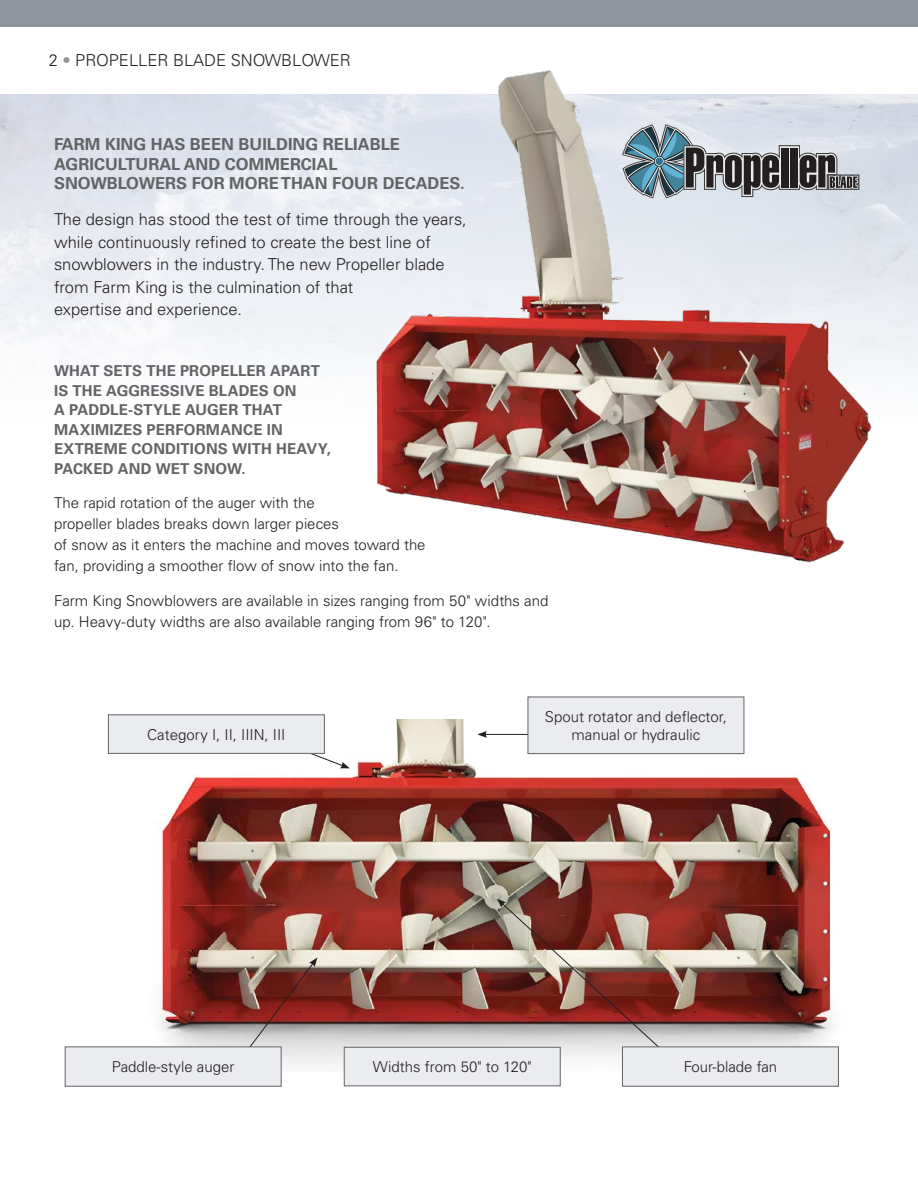
<style>
.page{position:relative;width:918px;height:1188px;background:#fff}
.page>*{position:absolute;margin:0;border:0;box-sizing:border-box;transform-origin:0 0}
.t1{font:300 16.5px/22.5px "Univers LT Std";color:#231f20}
.t2{font:700 16.5px/19.5px "Univers LT Std";color:#636466}
.t3{font:300 15px/21px "Univers LT Std";color:#231f20}
.t4{font:700 15px/19.5px "Univers LT Std";letter-spacing:.01em;color:#636466}
.s1{color:#939598}
</style>
<div class="page">
<div style="left:0;top:0;width:918px;height:27px;background:#90959d"></div>
<img style="left:364px;top:70px;width:513px;height:493px">
<svg style="left:622px;top:124px;width:237px;height:74px;background:#939ca4"></svg>
<img style="left:132px;top:719px;width:707px;height:353px">
<svg style="left:245px;top:957px;width:73px;height:96px;background:#986b65"></svg>
<svg style="left:497px;top:899px;width:171px;height:157px;background:#9b6b62"></svg>
<svg style="left:278px;top:740px;width:72px;height:28px"></svg>
<hr style="left:484px;top:734px;width:60px;height:1px;background:#231f20">
<svg style="left:477px;top:731px;width:10px;height:7px"></svg>
<div style="left:65px;top:1047px;width:216px;height:39px;background:#ebecef"></div>
<div style="left:65px;top:1047px;width:217px;height:40px;border:1px solid #636466"></div>
<div style="left:528px;top:697px;width:216px;height:57px;background:#ebecef"></div>
<div style="left:528px;top:697px;width:216px;height:57px;border:1px solid #636466"></div>
<div style="left:108px;top:715px;width:216px;height:38px;background:#ebecef"></div>
<div style="left:108px;top:714px;width:217px;height:40px;border:1px solid #636466"></div>
<div style="left:344px;top:1047px;width:216px;height:39px;background:#ebecef"></div>
<div style="left:344px;top:1047px;width:217px;height:39px;border:1px solid #636466"></div>
<div style="left:622px;top:1047px;width:216px;height:39px;background:#ebecef"></div>
<div style="left:622px;top:1047px;width:217px;height:40px;border:1px solid #636466"></div>
<p class="t1" style="left:49px;top:49px;width:304px">2 <span class="s1">•</span> PROPELLER BLADE SNOWBLOWER</p>
<p class="t2" style="left:54px;top:135px;width:412px">FARM KING HAS BEEN BUILDING RELIABLE<br>AGRICULTURAL AND COMMERCIAL<br>SNOWBLOWERS FOR MORE THAN FOUR DECADES.</p>
<p class="t1" style="left:54px;top:208px;width:414px">The design has stood the test of time through the years, while continuously refined to create the best line of snowblowers in the industry. The new Propeller blade from Farm King is the culmination of that<br>expertise and experience.</p>
<p class="t4" style="left:54px;top:361px;width:278px">WHAT SETS THE PROPELLER APART<br>IS THE AGGRESSIVE BLADES ON<br>A PADDLE-STYLE AUGER THAT<br>MAXIMIZES PERFORMANCE IN<br>EXTREME CONDITIONS WITH HEAVY,<br>PACKED AND WET SNOW.</p>
<p class="t3" style="left:54px;top:492px;width:373px">The rapid rotation of the auger with the<br>propeller blades breaks down larger pieces<br>of snow as it enters the machine and moves toward the fan, providing a smoother flow of snow into the fan.</p>
<p class="t3" style="left:54px;top:590px;width:496px">Farm King Snowblowers are available in sizes ranging from 50" widths and up. Heavy-duty widths are also available ranging from 96" to 120".</p>
<p class="t3" style="left:545px;top:706px;width:183px">Spout rotator and deflector,</p>
<p class="t3" style="left:147px;top:724px;width:140px">Category I, II, IIIN, III</p>
<p class="t3" style="left:572px;top:724px;width:130px">manual or hydraulic</p>
<p class="t3" style="left:112px;top:1056px;width:124px">Paddle-style auger</p>
<p class="t3" style="left:373px;top:1056px;width:160px">Widths from 50" to 120"</p>
<p class="t3" style="left:684px;top:1056px;width:95px">Four-blade fan</p>
</div>
